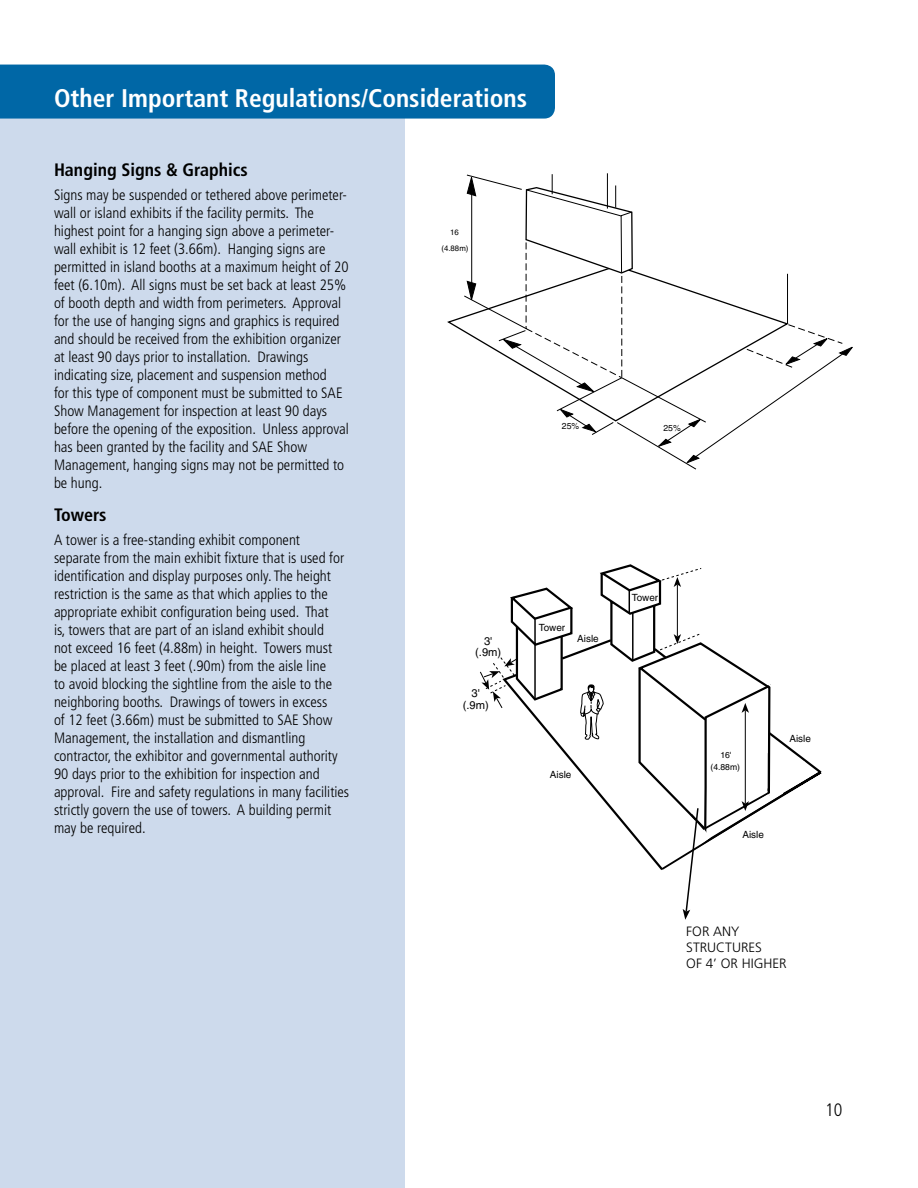
<style>
.page{position:relative;width:918px;height:1188px;background:#fff}
.page>*{position:absolute;margin:0;border:0;box-sizing:border-box;transform-origin:0 0}
.t1{font:700 condensed 25.5px "Frutiger LT Std";color:#fff}
.t2{font:700 condensed 18px "Frutiger LT Std";color:#000}
.t3{font:300 condensed 18px "Frutiger LT Std";color:#000}
.t4{font:300 condensed 15px/18px "Frutiger LT Std";color:#000}
.t5{font:300 13.5px/16.2px "Frutiger LT Std";color:#000}
.t6{font:11.1px/11.7px "Helvetica";color:#000;text-align:center}
.t7{font:9.9px "Helvetica";color:#000}
.t8{font:8.7px "Helvetica";color:#000}
.t9{font:8.55px/12px "Helvetica";color:#000;text-align:center}
.t10{font:7.8px/16.2px "Helvetica";color:#000;text-align:center}
</style>
<div class="page">
<div style="left:0;top:110px;width:405px;height:1078px;background:#cddaec"></div>
<div style="left:0;top:65px;width:555px;height:54px;background:#0067a6"></div>
<svg style="left:510px;top:587px;width:63px;height:50px"></svg>
<hr style="left:534px;top:619px;width:2px;height:25px;background:#000">
<svg style="left:527px;top:643px;width:226px;height:190px"></svg>
<svg style="left:580px;top:685px;width:24px;height:55px"></svg>
<svg style="left:480px;top:624px;width:84px;height:85px"></svg>
<svg style="left:597px;top:564px;width:105px;height:99px"></svg>
<svg style="left:630px;top:676px;width:192px;height:244px"></svg>
<hr style="left:607px;top:173px;width:1px;height:36px;background:#000">
<svg style="left:463px;top:174px;width:35px;height:178px"></svg>
<svg style="left:467px;top:177px;width:9px;height:20px"></svg>
<svg style="left:467px;top:281px;width:9px;height:19px"></svg>
<svg style="left:498px;top:174px;width:355px;height:296px"></svg>
<h1 class="t1" style="left:54px;top:83px;width:475px">Other Important Regulations/Considerations</h1>
<p class="t2" style="left:54px;top:159px;width:195px">Hanging Signs &amp; Graphics</p>
<p class="t4" style="left:54px;top:186px;width:296px">Signs may be suspended or tethered above perimeter&shy;wall or island exhibits if the facility permits. The highest point for a hanging sign above a perimeter&shy;wall exhibit is 12 feet (3.66m). Hanging signs are permitted in island booths at a maximum height of 20 feet (6.10m). All signs must be set back at least 25% of booth depth and width from perimeters. Approval for the use of hanging signs and graphics is required and should be received from the exhibition organizer at least 90 days prior to installation. Drawings indicating size, placement and suspension method<br>for this type of component must be submitted to SAE Show Management for inspection at least 90 days before the opening of the exposition. Unless approval has been granted by the facility and SAE Show Management, hanging signs may not be permitted to be hung.</p>
<p class="t2" style="left:54px;top:504px;width:54px">Towers</p>
<p class="t4" style="left:54px;top:531px;width:297px">A tower is a free-standing exhibit component separate from the main exhibit fixture that is used for identification and display purposes only. The height restriction is the same as that which applies to the appropriate exhibit configuration being used. That<br>is, towers that are part of an island exhibit should<br>not exceed 16 feet (4.88m) in height. Towers must be placed at least 3 feet (.90m) from the aisle line<br>to avoid blocking the sightline from the aisle to the neighboring booths. Drawings of towers in excess<br>of 12 feet (3.66m) must be submitted to SAE Show Management, the installation and dismantling contractor, the exhibitor and governmental authority 90 days prior to the exhibition for inspection and approval. Fire and safety regulations in many facilities strictly govern the use of towers. A building permit may be required.</p>
<p class="t10" style="left:442px;top:224px;width:28px">16 (4.88m)</p>
<p class="t8" style="left:562px;top:421px;width:19px">25%</p>
<p class="t8" style="left:663px;top:423px;width:19px">25%</p>
<p class="t6" style="left:475px;top:635px;width:28px">3' (.9m)</p>
<p class="t6" style="left:463px;top:687px;width:28px">3' (.9m)</p>
<p class="t7" style="left:539px;top:622px;width:28px">Tower</p>
<p class="t7" style="left:577px;top:633px;width:23px">Aisle</p>
<p class="t7" style="left:632px;top:591px;width:28px">Tower</p>
<p class="t7" style="left:550px;top:769px;width:23px">Aisle</p>
<p class="t9" style="left:711px;top:749px;width:31px">16' (4.88m)</p>
<p class="t7" style="left:742px;top:828px;width:23px">Aisle</p>
<p class="t7" style="left:789px;top:732px;width:23px">Aisle</p>
<p class="t5" style="left:686px;top:923px;width:102px">FOR ANY<br>STRUCTURES<br>OF 4’ OR HIGHER</p>
<p class="t3" style="left:825px;top:1100px;width:19px">10</p>
</div>
